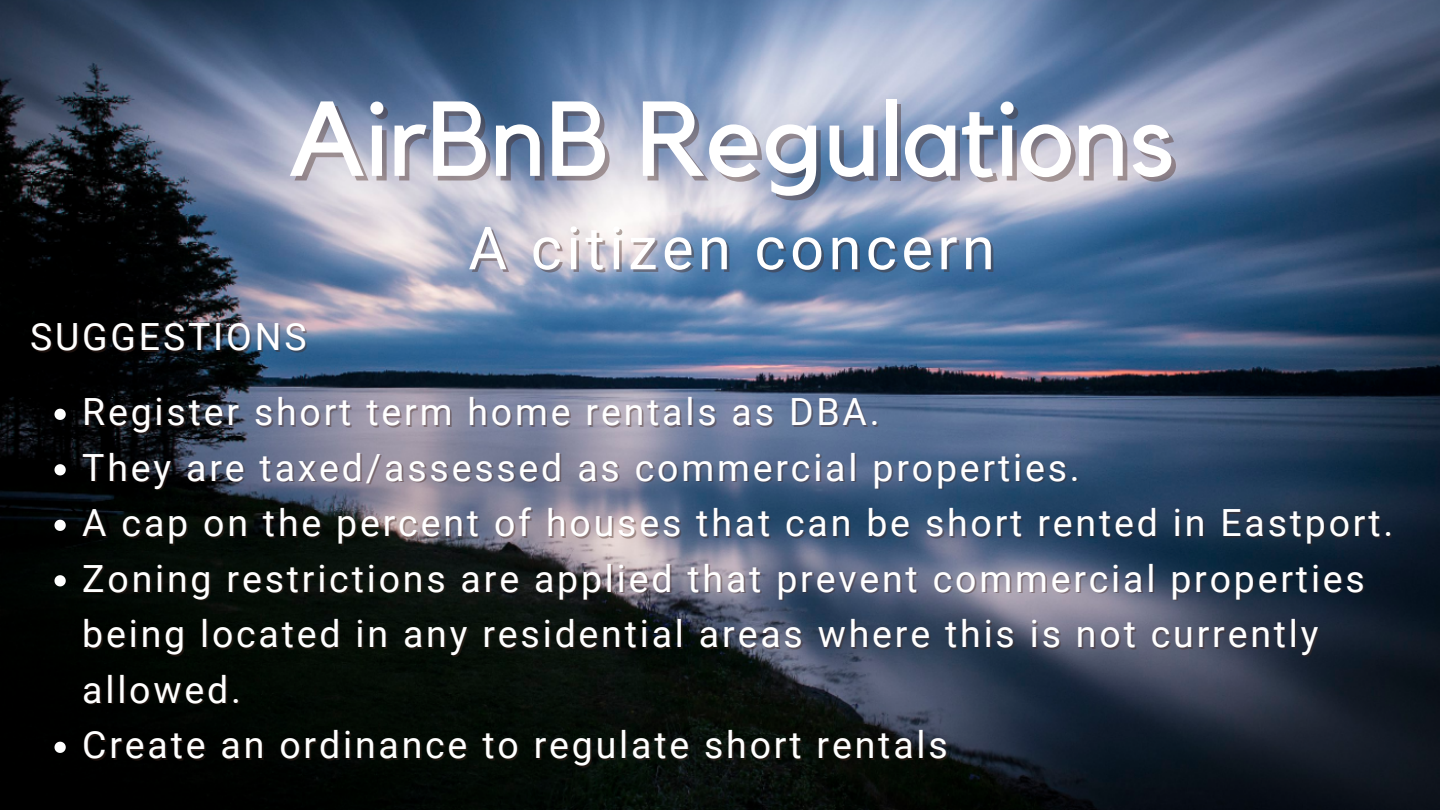
<style>
.page{position:relative;width:1440px;height:810px;background:#fff}
.page>*{position:absolute;margin:0;border:0;box-sizing:border-box;transform-origin:0 0}
.t1{font:105px "Kollektif";color:#fff}
.t2{font:59.5px "Roboto";letter-spacing:.075em;color:#fff}
.t3{font:37.5px/55.5px "Roboto";letter-spacing:.075em;color:#fff}
</style>
<div class="page">
<img style="left:0;top:0;width:1440px;height:810px">
<svg style="left:55px;top:409px;width:11px;height:11px"></svg>
<svg style="left:55px;top:464px;width:11px;height:11px"></svg>
<svg style="left:55px;top:520px;width:11px;height:11px"></svg>
<svg style="left:55px;top:575px;width:11px;height:11px"></svg>
<svg style="left:55px;top:742px;width:11px;height:11px"></svg>
<p class="t1" style="left:289px;top:91px;width:887px">AirBnB Regulations</p>
<p class="t2" style="left:468px;top:214px;width:528px">A citizen concern</p>
<p class="t3" style="left:30px;top:309px;width:278px">SUGGESTIONS</p>
<p class="t3" style="left:82px;top:385px;width:799px">Register short term home rentals as DBA.</p>
<p class="t3" style="left:82px;top:440px;width:999px">They are taxed/assessed as commercial properties.</p>
<p class="t3" style="left:82px;top:496px;width:1313px">A cap on the percent of houses that can be short rented in Eastport.</p>
<p class="t3" style="left:82px;top:551px;width:1284px">Zoning restrictions are applied that prevent commercial properties being located in any residential areas where this is not currently allowed.</p>
<p class="t3" style="left:82px;top:718px;width:867px">Create an ordinance to regulate short rentals</p>
</div>
